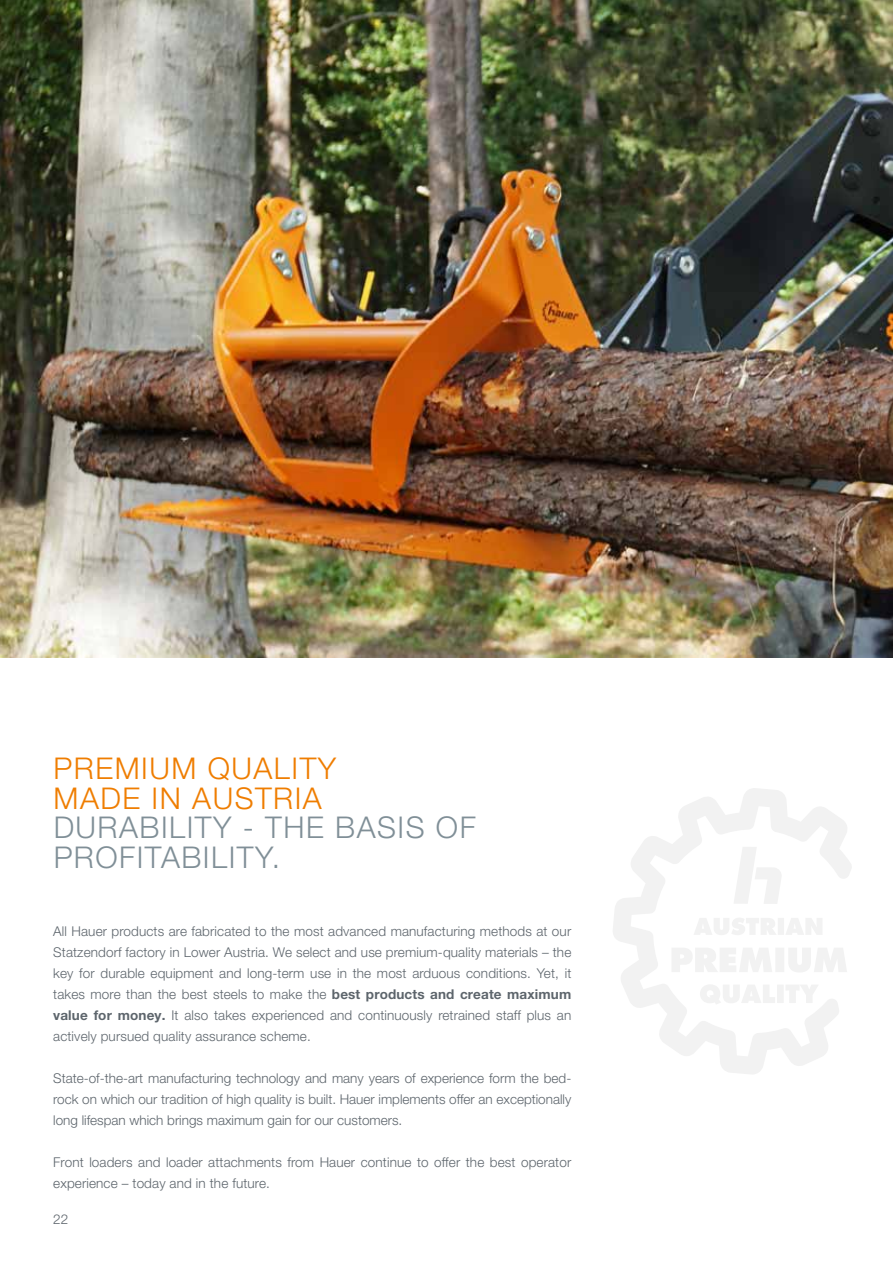
<style>
.page{position:relative;width:893px;height:1263px;background:#fff}
.page>*{position:absolute;margin:0;border:0;box-sizing:border-box;transform-origin:0 0}
.t1{font:300 30px/30px "Helvetica Neue LT Pro";letter-spacing:.05em;color:#808f97}
.t2{font:300 30px/30px "Helvetica Neue LT Pro";letter-spacing:.05em;color:#ef7d00}
.t3{font:300 13.5px/21px "Helvetica Neue LT Pro";letter-spacing:.01em;color:#5d656c;text-align:justify}
.s1{font-weight:700}
</style>
<div class="page">
<svg style="left:613px;top:788px;width:239px;height:286px"></svg>
<img style="left:0;top:0;width:893px;height:657px">
<h1 class="t2" style="left:54px;top:752px;width:284px">PREMIUM QUALITY<br>MADE IN AUSTRIA</h1>
<h1 class="t1" style="left:54px;top:812px;width:424px">DURABILITY - THE BASIS OF<br>PROFITABILITY.</h1>
<p class="t3" style="left:53px;top:920px;width:520px">All Hauer products are fabricated to the most advanced manufacturing methods at our Statzendorf factory in Lower Austria. We select and use premium-quality materials – the key for durable equipment and long-term use in the most arduous conditions. Yet, it takes more than the best steels to make the <span class="s1">best products and create maximum value for money.</span> It also takes experienced and continuously retrained staff plus an actively pursued quality assurance scheme.</p>
<p class="t3" style="left:53px;top:1067px;width:520px">State-of-the-art manufacturing technology and many years of experience form the bed&shy;rock on which our tradition of high quality is built. Hauer implements offer an exceptionally long lifespan which brings maximum gain for our customers.</p>
<p class="t3" style="left:53px;top:1151px;width:520px">Front loaders and loader attachments from Hauer continue to offer the best operator experience – today and in the future.</p>
<p class="t3" style="left:53px;top:1208px;width:17px">22</p>
</div>
